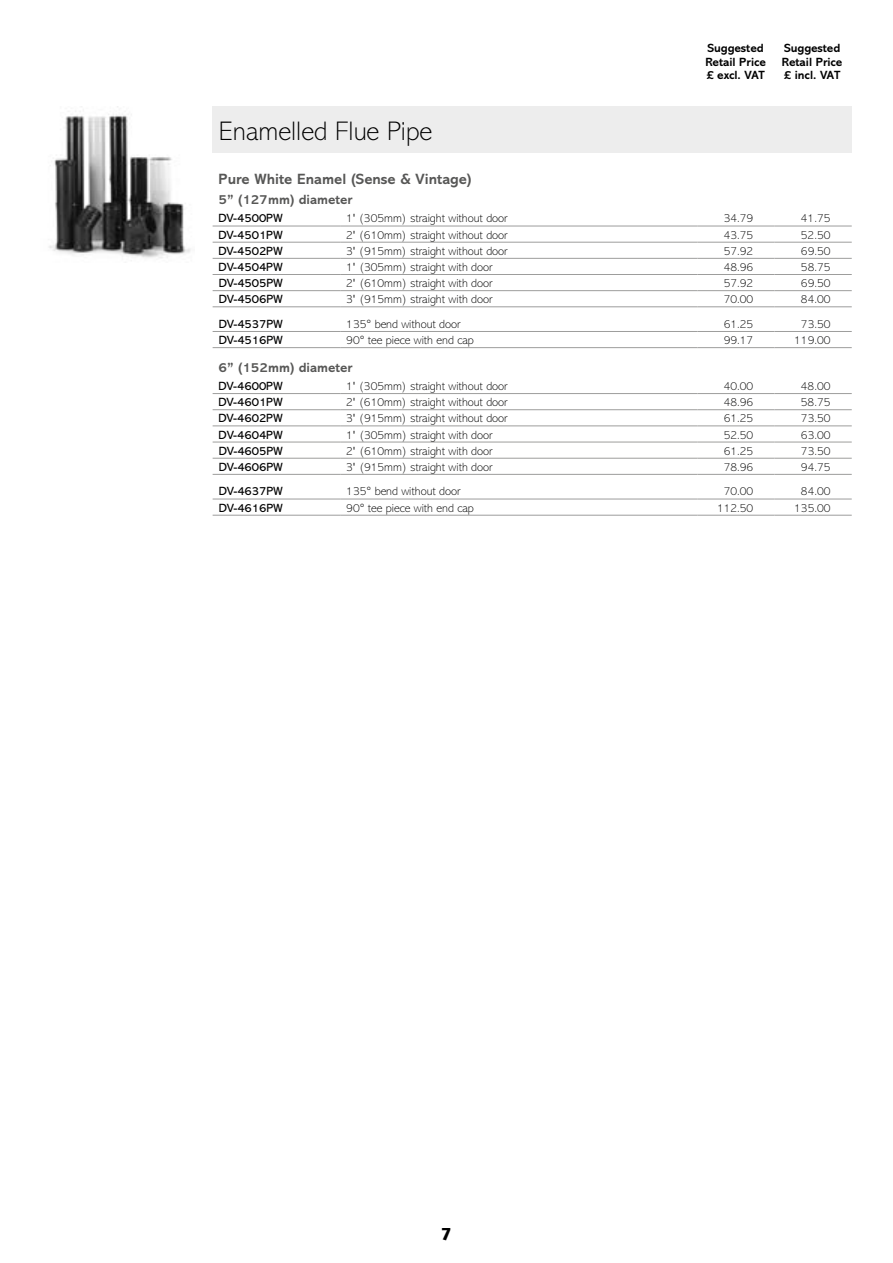
<style>
.page{position:relative;width:893px;height:1263px;background:#fff}
.page>*{position:absolute;margin:0;border:0;box-sizing:border-box;transform-origin:0 0}
.t1{font:200 27px "Abadi";color:#000}
.t2{font:900 18px "Quay Sans";color:#000}
.t3{font:700 15px "Abadi";color:#575756}
.t4{font:700 13.5px "Abadi";color:#575756}
.t5{font:200 12px "Abadi";color:#000}
.t6{font:12px "Abadi";color:#000}
.t7{font:700 12px/13.5px "Abadi";letter-spacing:-.005em;color:#000}
</style>
<div class="page">
<img style="left:49px;top:106px;width:142px;height:152px">
<hr style="left:213px;top:226px;width:127px;height:1px;background:#9d9d9c">
<hr style="left:340px;top:226px;width:357px;height:1px;background:#9d9d9c">
<hr style="left:697px;top:226px;width:78px;height:1px;background:#9d9d9c">
<hr style="left:775px;top:226px;width:77px;height:1px;background:#9d9d9c">
<hr style="left:213px;top:242px;width:127px;height:1px;background:#9d9d9c">
<hr style="left:340px;top:242px;width:357px;height:1px;background:#9d9d9c">
<hr style="left:697px;top:242px;width:78px;height:1px;background:#9d9d9c">
<hr style="left:775px;top:242px;width:77px;height:1px;background:#9d9d9c">
<hr style="left:213px;top:258px;width:127px;height:1px;background:#9d9d9c">
<hr style="left:340px;top:258px;width:357px;height:1px;background:#9d9d9c">
<hr style="left:697px;top:258px;width:78px;height:1px;background:#9d9d9c">
<hr style="left:775px;top:258px;width:77px;height:1px;background:#9d9d9c">
<hr style="left:213px;top:274px;width:127px;height:1px;background:#9d9d9c">
<hr style="left:340px;top:274px;width:357px;height:1px;background:#9d9d9c">
<hr style="left:697px;top:274px;width:78px;height:1px;background:#9d9d9c">
<hr style="left:775px;top:274px;width:77px;height:1px;background:#9d9d9c">
<hr style="left:213px;top:331px;width:127px;height:1px;background:#9d9d9c">
<hr style="left:340px;top:331px;width:357px;height:1px;background:#9d9d9c">
<hr style="left:697px;top:331px;width:78px;height:1px;background:#9d9d9c">
<hr style="left:775px;top:331px;width:77px;height:1px;background:#9d9d9c">
<hr style="left:213px;top:347px;width:127px;height:1px;background:#9d9d9c">
<hr style="left:340px;top:347px;width:357px;height:1px;background:#9d9d9c">
<hr style="left:697px;top:347px;width:78px;height:1px;background:#9d9d9c">
<hr style="left:775px;top:347px;width:77px;height:1px;background:#9d9d9c">
<hr style="left:213px;top:393px;width:127px;height:1px;background:#9d9d9c">
<hr style="left:340px;top:393px;width:357px;height:1px;background:#9d9d9c">
<hr style="left:697px;top:393px;width:78px;height:1px;background:#9d9d9c">
<hr style="left:775px;top:393px;width:77px;height:1px;background:#9d9d9c">
<hr style="left:213px;top:409px;width:127px;height:1px;background:#9d9d9c">
<hr style="left:340px;top:409px;width:357px;height:1px;background:#9d9d9c">
<hr style="left:697px;top:409px;width:78px;height:1px;background:#9d9d9c">
<hr style="left:775px;top:409px;width:77px;height:1px;background:#9d9d9c">
<hr style="left:213px;top:425px;width:127px;height:1px;background:#9d9d9c">
<hr style="left:340px;top:425px;width:357px;height:1px;background:#9d9d9c">
<hr style="left:697px;top:425px;width:78px;height:1px;background:#9d9d9c">
<hr style="left:775px;top:425px;width:77px;height:1px;background:#9d9d9c">
<hr style="left:213px;top:442px;width:127px;height:1px;background:#9d9d9c">
<hr style="left:340px;top:442px;width:357px;height:1px;background:#9d9d9c">
<hr style="left:697px;top:442px;width:78px;height:1px;background:#9d9d9c">
<hr style="left:775px;top:442px;width:77px;height:1px;background:#9d9d9c">
<hr style="left:213px;top:458px;width:127px;height:1px;background:#9d9d9c">
<hr style="left:340px;top:458px;width:357px;height:1px;background:#9d9d9c">
<hr style="left:697px;top:458px;width:78px;height:1px;background:#9d9d9c">
<hr style="left:775px;top:458px;width:77px;height:1px;background:#9d9d9c">
<hr style="left:213px;top:474px;width:127px;height:1px;background:#9d9d9c">
<hr style="left:340px;top:474px;width:357px;height:1px;background:#9d9d9c">
<hr style="left:697px;top:474px;width:78px;height:1px;background:#9d9d9c">
<hr style="left:775px;top:474px;width:77px;height:1px;background:#9d9d9c">
<hr style="left:213px;top:499px;width:127px;height:1px;background:#9d9d9c">
<hr style="left:340px;top:499px;width:357px;height:1px;background:#9d9d9c">
<hr style="left:697px;top:499px;width:78px;height:1px;background:#9d9d9c">
<hr style="left:775px;top:499px;width:77px;height:1px;background:#9d9d9c">
<hr style="left:213px;top:515px;width:127px;height:1px;background:#9d9d9c">
<hr style="left:340px;top:515px;width:357px;height:1px;background:#9d9d9c">
<hr style="left:697px;top:515px;width:78px;height:1px;background:#9d9d9c">
<hr style="left:775px;top:515px;width:77px;height:1px;background:#9d9d9c">
<hr style="left:213px;top:290px;width:127px;height:1px;background:#9d9d9c">
<hr style="left:340px;top:290px;width:357px;height:1px;background:#9d9d9c">
<hr style="left:697px;top:290px;width:78px;height:1px;background:#9d9d9c">
<hr style="left:775px;top:290px;width:77px;height:1px;background:#9d9d9c">
<hr style="left:213px;top:306px;width:127px;height:1px;background:#9d9d9c">
<hr style="left:340px;top:306px;width:357px;height:1px;background:#9d9d9c">
<hr style="left:697px;top:306px;width:78px;height:1px;background:#9d9d9c">
<hr style="left:775px;top:306px;width:77px;height:1px;background:#9d9d9c">
<div style="left:213px;top:106px;width:639px;height:47px;background:#ededed"></div>
<h1 class="t1" style="left:219px;top:116px;width:215px">Enamelled Flue Pipe</h1>
<p class="t7" style="left:705px;top:42px;width:62px">Suggested<br>Retail Price £ excl. VAT</p>
<p class="t7" style="left:782px;top:42px;width:62px">Suggested<br>Retail Price £ incl. VAT</p>
<p class="t3" style="left:219px;top:170px;width:255px">Pure White Enamel (Sense &amp; Vintage)</p>
<p class="t4" style="left:219px;top:192px;width:136px">5” (127mm) diameter</p>
<p class="t6" style="left:219px;top:212px;width:66px">DV-4500PW</p>
<p class="t5" style="left:346px;top:212px;width:163px">1' (305mm) straight without door</p>
<p class="t5" style="left:724px;top:212px;width:31px">34.79</p>
<p class="t5" style="left:801px;top:212px;width:31px">41.75</p>
<p class="t6" style="left:219px;top:228px;width:66px">DV-4501PW</p>
<p class="t5" style="left:346px;top:228px;width:163px">2' (610mm) straight without door</p>
<p class="t5" style="left:724px;top:228px;width:31px">43.75</p>
<p class="t5" style="left:801px;top:228px;width:31px">52.50</p>
<p class="t6" style="left:219px;top:244px;width:66px">DV-4502PW</p>
<p class="t5" style="left:346px;top:244px;width:163px">3' (915mm) straight without door</p>
<p class="t5" style="left:724px;top:244px;width:31px">57.92</p>
<p class="t5" style="left:801px;top:244px;width:31px">69.50</p>
<p class="t6" style="left:219px;top:260px;width:66px">DV-4504PW</p>
<p class="t5" style="left:346px;top:260px;width:148px">1' (305mm) straight with door</p>
<p class="t5" style="left:724px;top:260px;width:31px">48.96</p>
<p class="t5" style="left:801px;top:260px;width:31px">58.75</p>
<p class="t6" style="left:219px;top:276px;width:66px">DV-4505PW</p>
<p class="t5" style="left:346px;top:277px;width:148px">2' (610mm) straight with door</p>
<p class="t5" style="left:724px;top:277px;width:31px">57.92</p>
<p class="t5" style="left:801px;top:277px;width:31px">69.50</p>
<p class="t6" style="left:219px;top:293px;width:66px">DV-4506PW</p>
<p class="t5" style="left:346px;top:293px;width:148px">3' (915mm) straight with door</p>
<p class="t5" style="left:724px;top:293px;width:31px">70.00</p>
<p class="t5" style="left:801px;top:293px;width:31px">84.00</p>
<p class="t6" style="left:219px;top:317px;width:66px">DV-4537PW</p>
<p class="t5" style="left:346px;top:317px;width:116px">135° bend without door</p>
<p class="t5" style="left:724px;top:317px;width:31px">61.25</p>
<p class="t5" style="left:801px;top:317px;width:31px">73.50</p>
<p class="t6" style="left:219px;top:333px;width:66px">DV-4516PW</p>
<p class="t5" style="left:346px;top:334px;width:129px">90° tee piece with end cap</p>
<p class="t5" style="left:724px;top:334px;width:31px">99.17</p>
<p class="t5" style="left:794px;top:334px;width:38px">119.00</p>
<p class="t4" style="left:219px;top:359px;width:136px">6” (152mm) diameter</p>
<p class="t6" style="left:219px;top:379px;width:66px">DV-4600PW</p>
<p class="t5" style="left:346px;top:379px;width:163px">1' (305mm) straight without door</p>
<p class="t5" style="left:724px;top:379px;width:31px">40.00</p>
<p class="t5" style="left:801px;top:379px;width:31px">48.00</p>
<p class="t6" style="left:219px;top:395px;width:66px">DV-4601PW</p>
<p class="t5" style="left:346px;top:396px;width:163px">2' (610mm) straight without door</p>
<p class="t5" style="left:724px;top:396px;width:31px">48.96</p>
<p class="t5" style="left:801px;top:396px;width:31px">58.75</p>
<p class="t6" style="left:219px;top:412px;width:66px">DV-4602PW</p>
<p class="t5" style="left:346px;top:412px;width:163px">3' (915mm) straight without door</p>
<p class="t5" style="left:724px;top:412px;width:31px">61.25</p>
<p class="t5" style="left:801px;top:412px;width:31px">73.50</p>
<p class="t6" style="left:219px;top:428px;width:66px">DV-4604PW</p>
<p class="t5" style="left:346px;top:428px;width:148px">1' (305mm) straight with door</p>
<p class="t5" style="left:724px;top:428px;width:31px">52.50</p>
<p class="t5" style="left:801px;top:428px;width:31px">63.00</p>
<p class="t6" style="left:219px;top:444px;width:66px">DV-4605PW</p>
<p class="t5" style="left:346px;top:444px;width:148px">2' (610mm) straight with door</p>
<p class="t5" style="left:724px;top:444px;width:31px">61.25</p>
<p class="t5" style="left:801px;top:444px;width:31px">73.50</p>
<p class="t6" style="left:219px;top:460px;width:66px">DV-4606PW</p>
<p class="t5" style="left:346px;top:460px;width:148px">3' (915mm) straight with door</p>
<p class="t5" style="left:724px;top:460px;width:31px">78.96</p>
<p class="t5" style="left:801px;top:460px;width:31px">94.75</p>
<p class="t6" style="left:219px;top:485px;width:66px">DV-4637PW</p>
<p class="t5" style="left:346px;top:485px;width:116px">135° bend without door</p>
<p class="t5" style="left:724px;top:485px;width:31px">70.00</p>
<p class="t5" style="left:801px;top:485px;width:31px">84.00</p>
<p class="t6" style="left:219px;top:501px;width:66px">DV-4616PW</p>
<p class="t5" style="left:346px;top:501px;width:129px">90° tee piece with end cap</p>
<p class="t5" style="left:717px;top:501px;width:38px">112.50</p>
<p class="t5" style="left:794px;top:501px;width:38px">135.00</p>
<h2 class="t2" style="left:441px;top:1224px;width:12px">7</h2>
</div>
